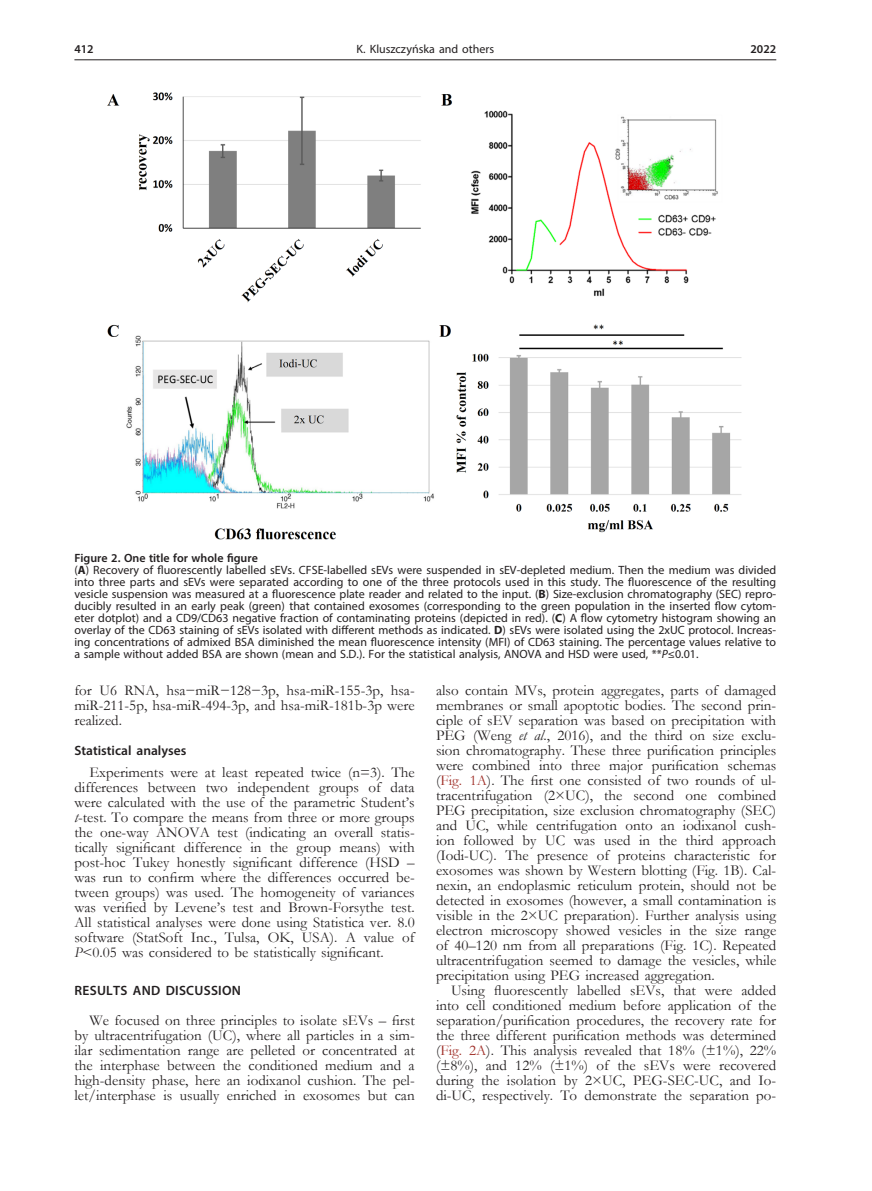
<style>
.page{position:relative;width:872px;height:1191px;background:#fff}
.page>*{position:absolute;margin:0;border:0;box-sizing:border-box;transform-origin:0 0}
.Body_tekst{font:15px/15px "Garamond";color:#231f20;text-align:justify}
.Tytul_1{font:600 13.5px "Myriad Pro";letter-spacing:.02em;color:#231f20}
.Tytul_2{font:600 13.5px "Myriad Pro";color:#231f20}
.Figure_1{font:12px/12px "Myriad Pro";color:#231f20;text-align:justify}
.Figure{font:600 12px "Myriad Pro";color:#231f20}
.s1{font-weight:700}
.s2{font-style:italic}
.s3{color:#9f2d26}
</style>
<div class="page">
<hr style="left:74px;top:59px;width:702px;height:1px;background:#231f20">
<img style="left:107px;top:92px;width:635px;height:448px">
<p class="Figure" style="left:74px;top:42px;width:21px">412</p>
<p class="Figure_1" style="left:356px;top:43px;width:139px">K. Kluszczyńska and others</p>
<p class="Figure" style="left:750px;top:42px;width:27px">2022</p>
<p class="Figure" style="left:74px;top:550px;width:185px">Figure 2. One title for whole figure</p>
<p class="Figure_1" style="left:74px;top:564px;width:703px">(<span class="s1">A</span>) Recovery of fluorescently labelled sEVs. CFSE-labelled sEVs were suspended in sEV-depleted medium. Then the medium was divided into three parts and sEVs were separated according to one of the three protocols used in this study. The fluorescence of the resulting vesicle suspension was measured at a fluorescence plate reader and related to the input. (<span class="s1">B</span>) Size-exclusion chromatography (SEC) repro&shy;ducibly resulted in an early peak (green) that contained exosomes (corresponding to the green population in the inserted flow cytom&shy;eter dotplot) and a CD9/CD63 negative fraction of contaminating proteins (depicted in red). (<span class="s1">C</span>) A flow cytometry histogram showing an overlay of the CD63 staining of sEVs isolated with different methods as indicated. <span class="s1">D</span>) sEVs were isolated using the 2xUC protocol. Increas&shy;ing concentrations of admixed BSA diminished the mean fluorescence intensity (MFI) of CD63 staining. The percentage values relative to a sample without added BSA are shown (mean and S.D.). For the statistical analysis, ANOVA and HSD were used, **<span class="s2">P</span>≤0.01.</p>
<p class="Body_tekst" style="left:74px;top:682px;width:342px">for U6 RNA, hsa−miR−128−3p, hsa-miR-155-3p, hsa&shy;miR-211-5p, hsa-miR-494-3p, and hsa-miR-181b-3p were realized.</p>
<p class="Tytul_2" style="left:74px;top:741px;width:113px">Statistical analyses</p>
<p class="Body_tekst" style="left:74px;top:764px;width:342px;text-indent:15px">Experiments were at least repeated twice (n=3). The differences between two independent groups of data were calculated with the use of the parametric Student’s <span class="s2">t</span>-test. To compare the means from three or more groups the one-way ANOVA test (indicating an overall statis&shy;tically significant difference in the group means) with post-hoc Tukey honestly significant difference (HSD – was run to confirm where the differences occurred be&shy;tween groups) was used. The homogeneity of variances was verified by Levene’s test and Brown-Forsythe test.<br>All statistical analyses were done using Statistica ver. 8.0 software (StatSoft Inc., Tulsa, OK, USA). A value of <span class="s2">P</span>&lt;0.05 was considered to be statistically significant.</p>
<p class="Tytul_1" style="left:75px;top:981px;width:168px">RESULTS AND DISCUSSION</p>
<p class="Body_tekst" style="left:74px;top:1012px;width:342px;text-indent:15px">We focused on three principles to isolate sEVs – first by ultracentrifugation (UC), where all particles in a sim&shy;ilar sedimentation range are pelleted or concentrated at the interphase between the conditioned medium and a high-density phase, here an iodixanol cushion. The pel&shy;let/interphase is usually enriched in exosomes but can</p>
<p class="Body_tekst" style="left:436px;top:682px;width:342px">also contain MVs, protein aggregates, parts of damaged membranes or small apoptotic bodies. The second prin&shy;ciple of sEV separation was based on precipitation with PEG (Weng <span class="s2">et al</span>., 2016), and the third on size exclu&shy;sion chromatography. These three purification principles were combined into three major purification schemas (<span class="s3">Fig. 1A</span>). The first one consisted of two rounds of ul&shy;tracentrifugation (2×UC), the second one combined PEG precipitation, size exclusion chromatography (SEC) and UC, while centrifugation onto an iodixanol cush&shy;ion followed by UC was used in the third approach (Iodi-UC). The presence of proteins characteristic for exosomes was shown by Western blotting (Fig. 1B). Cal&shy;nexin, an endoplasmic reticulum protein, should not be detected in exosomes (however, a small contamination is visible in the 2×UC preparation). Further analysis using electron microscopy showed vesicles in the size range of 40–120 nm from all preparations (Fig. 1C). Repeated ultracentrifugation seemed to damage the vesicles, while precipitation using PEG increased aggregation.</p>
<p class="Body_tekst" style="left:436px;top:982px;width:342px;text-indent:15px">Using fluorescently labelled sEVs, that were added into cell conditioned medium before application of the separation/purification procedures, the recovery rate for the three different purification methods was determined (<span class="s3">Fig. 2A</span>). This analysis revealed that 18% (±1%), 22% (±8%), and 12% (±1%) of the sEVs were recovered during the isolation by 2×UC, PEG-SEC-UC, and Io&shy;di-UC, respectively. To demonstrate the separation po-</p>
</div>
